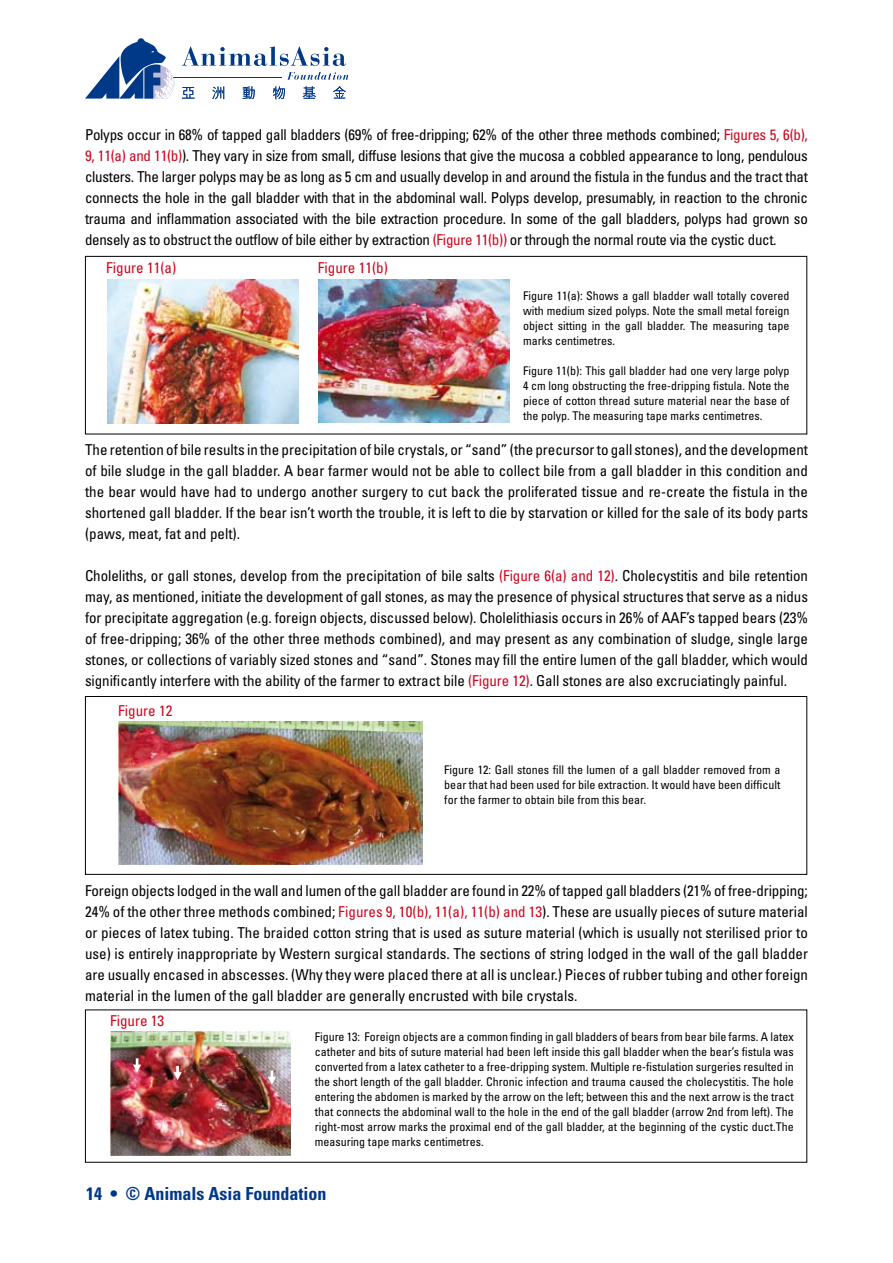
<style>
.page{position:relative;width:893px;height:1263px;background:#fff}
.page>*{position:absolute;margin:0;border:0;box-sizing:border-box;transform-origin:0 0}
.t1{font:700 condensed 18px "Univers";color:#003888}
.t2{font:condensed 15px/21px "Univers";letter-spacing:-.005em;color:#000;text-align:justify}
.t3{font:condensed 15px "Univers";color:#cc071e}
.t4{font:condensed 12px/15px "Univers";color:#000;text-align:justify}
.s1{color:#cc071e}
</style>
<div class="page">
<hr style="left:173px;top:77px;width:108px;height:1px;background:#003988">
<svg style="left:182px;top:46px;width:164px;height:20px"></svg>
<svg style="left:287px;top:72px;width:61px;height:8px"></svg>
<svg style="left:85px;top:38px;width:89px;height:61px"></svg>
<svg style="left:182px;top:87px;width:13px;height:12px"></svg>
<svg style="left:212px;top:86px;width:12px;height:13px"></svg>
<svg style="left:242px;top:86px;width:13px;height:13px"></svg>
<svg style="left:273px;top:86px;width:12px;height:13px"></svg>
<svg style="left:303px;top:86px;width:13px;height:13px"></svg>
<svg style="left:333px;top:86px;width:13px;height:13px"></svg>
<img style="left:118px;top:722px;width:304px;height:143px">
<div style="left:85px;top:696px;width:722px;height:179px;border:1px solid #000"></div>
<div style="left:85px;top:256px;width:722px;height:178px;border:1px solid #000"></div>
<img style="left:107px;top:279px;width:192px;height:144px">
<img style="left:318px;top:279px;width:191px;height:144px">
<img style="left:110px;top:1031px;width:181px;height:124px">
<svg style="left:133px;top:1058px;width:8px;height:14px"></svg>
<svg style="left:173px;top:1066px;width:9px;height:14px"></svg>
<svg style="left:268px;top:1070px;width:8px;height:15px"></svg>
<p class="t2" style="left:85px;top:123px;width:724px">Polyps occur in 68% of tapped gall bladders (69% of free-dripping; 62% of the other three methods combined; <span class="s1">Figures 5, 6(b), 9, 11(a) and 11(b)</span>). They vary in size from small, diffuse lesions that give the mucosa a cobbled appearance to long, pendulous clusters. The larger polyps may be as long as 5 cm and usually develop in and around the fistula in the fundus and the tract that connects the hole in the gall bladder with that in the abdominal wall. Polyps develop, presumably, in reaction to the chronic trauma and inflammation associated with the bile extraction procedure. In some of the gall bladders, polyps had grown so densely as to obstruct the outflow of bile either by extraction <span class="s1">(Figure 11(b))</span> or through the normal route via the cystic duct.</p>
<p class="t3" style="left:106px;top:258px;width:71px">Figure 11(a)</p>
<p class="t3" style="left:318px;top:258px;width:71px">Figure 11(b)</p>
<p class="t4" style="left:523px;top:288px;width:268px">Figure 11(a): Shows a gall bladder wall totally covered with medium sized polyps. Note the small metal foreign object sitting in the gall bladder. The measuring tape marks centimetres.</p>
<p class="t4" style="left:523px;top:363px;width:268px">Figure 11(b): This gall bladder had one very large polyp 4 cm long obstructing the free-dripping fistula. Note the piece of cotton thread suture material near the base of the polyp. The measuring tape marks centimetres.</p>
<p class="t2" style="left:85px;top:438px;width:724px">The retention of bile results in the precipitation of bile crystals, or “sand” (the precursor to gall stones), and the development of bile sludge in the gall bladder. A bear farmer would not be able to collect bile from a gall bladder in this condition and the bear would have had to undergo another surgery to cut back the proliferated tissue and re-create the fistula in the shortened gall bladder. If the bear isn’t worth the trouble, it is left to die by starvation or killed for the sale of its body parts (paws, meat, fat and pelt).</p>
<p class="t2" style="left:85px;top:564px;width:724px">Choleliths, or gall stones, develop from the precipitation of bile salts <span class="s1">(Figure 6(a) and 12)</span>. Cholecystitis and bile retention may, as mentioned, initiate the development of gall stones, as may the presence of physical structures that serve as a nidus for precipitate aggregation (e.g. foreign objects, discussed below). Cholelithiasis occurs in 26% of AAF’s tapped bears (23% of free-dripping; 36% of the other three methods combined), and may present as any combination of sludge, single large stones, or collections of variably sized stones and “sand”. Stones may fill the entire lumen of the gall bladder, which would significantly interfere with the ability of the farmer to extract bile <span class="s1">(Figure 12)</span>. Gall stones are also excruciatingly painful.</p>
<p class="t3" style="left:118px;top:701px;width:56px">Figure 12</p>
<p class="t4" style="left:444px;top:762px;width:338px">Figure 12: Gall stones fill the lumen of a gall bladder removed from a bear that had been used for bile extraction. It would have been difficult for the farmer to obtain bile from this bear.</p>
<p class="t2" style="left:85px;top:879px;width:724px">Foreign objects lodged in the wall and lumen of the gall bladder are found in 22% of tapped gall bladders (21% of free-dripping; 24% of the other three methods combined; <span class="s1">Figures 9, 10(b), 11(a), 11(b) and 13</span>). These are usually pieces of suture material or pieces of latex tubing. The braided cotton string that is used as suture material (which is usually not sterilised prior to use) is entirely inappropriate by Western surgical standards. The sections of string lodged in the wall of the gall bladder are usually encased in abscesses. (Why they were placed there at all is unclear.) Pieces of rubber tubing and other foreign material in the lumen of the gall bladder are generally encrusted with bile crystals.</p>
<p class="t3" style="left:110px;top:1011px;width:56px">Figure 13</p>
<p class="t4" style="left:315px;top:1029px;width:481px">Figure 13: Foreign objects are a common finding in gall bladders of bears from bear bile farms. A latex catheter and bits of suture material had been left inside this gall bladder when the bear’s fistula was converted from a latex catheter to a free-dripping system. Multiple re-fistulation surgeries resulted in the short length of the gall bladder. Chronic infection and trauma caused the cholecystitis. The hole entering the abdomen is marked by the arrow on the left; between this and the next arrow is the tract that connects the abdominal wall to the hole in the end of the gall bladder (arrow 2nd from left). The right-most arrow marks the proximal end of the gall bladder, at the beginning of the cystic duct.The measuring tape marks centimetres.</p>
<p class="t1" style="left:86px;top:1182px;width:242px">14 • © Animals Asia Foundation</p>
</div>
